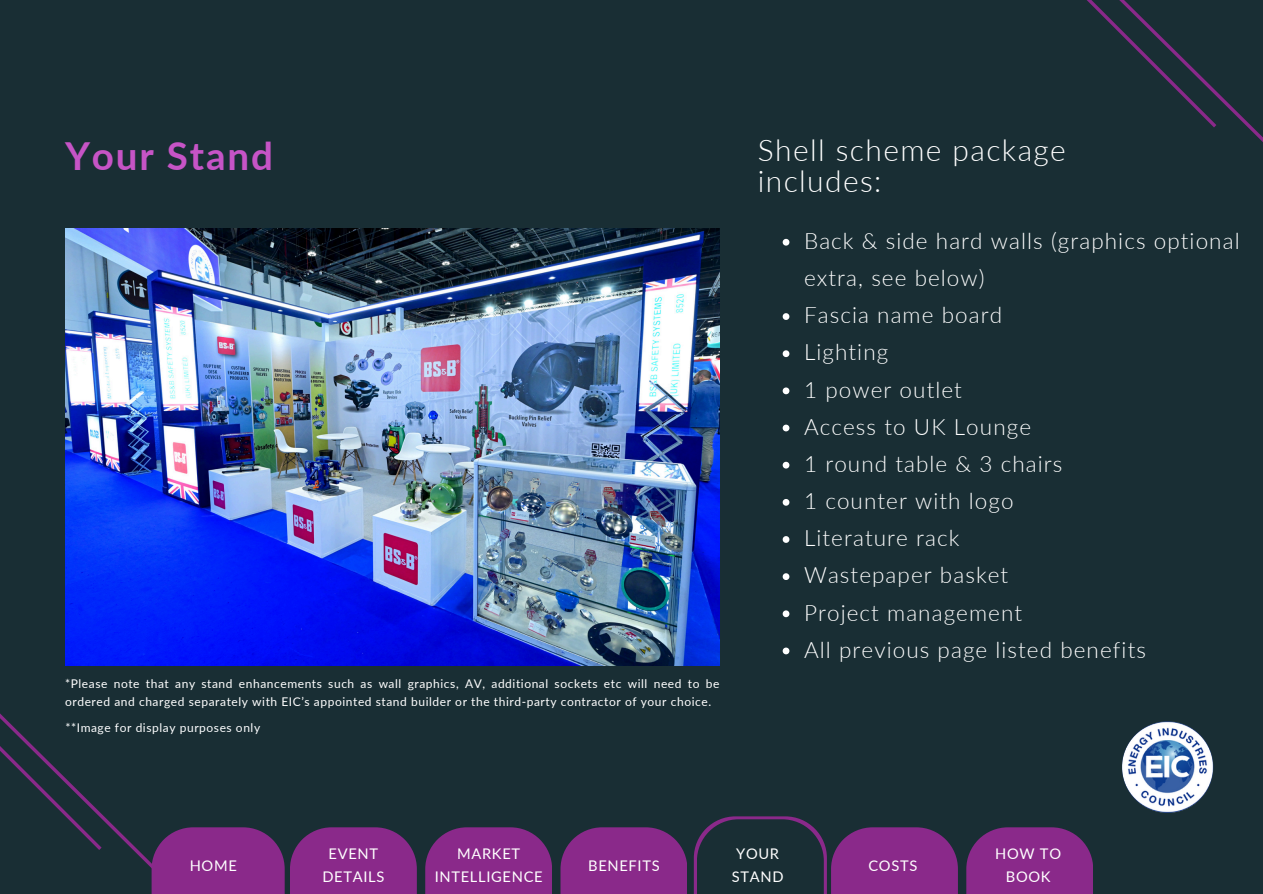
<style>
.page{position:relative;width:1263px;height:894px;background:#fff}
.page>*{position:absolute;margin:0;border:0;box-sizing:border-box;transform-origin:0 0}
.t1{font:700 38.55px "Lato";letter-spacing:.045em;color:#c654c6}
.t2{font:300 30px/30.3px "Lato";letter-spacing:.045em;color:#fff}
.t3{font:300 22.5px/37.2px "Lato";letter-spacing:.045em;color:#fff}
.t4{font:14.7px/22.5px "Lato";letter-spacing:.045em;color:#fff;text-align:center}
.t5{font:12px/18px "Lato";letter-spacing:.045em;color:#fff}
.t6{font:12px "Lato";letter-spacing:.045em;color:#fdfeff}
</style>
<div class="page">
<div style="left:0;top:0;width:1263px;height:893px;background:#192e34"></div>
<div style="left:810px;top:0;width:453px;height:297px;background:#192e34"></div>
<div style="left:764px;top:0;width:456px;height:131px;background:#192e34"></div>
<img style="left:1122px;top:721px;width:91px;height:91px;border-radius:50%">
<img style="left:65px;top:228px;width:655px;height:437px">
<svg style="left:694px;top:816px;width:133px;height:77px"></svg>
<div style="left:697px;top:819px;width:127px;height:74px;background:#192e34"></div>
<div style="left:290px;top:827px;width:127px;height:66px;background:#8a298a"></div>
<div style="left:425px;top:827px;width:127px;height:66px;background:#8a298a"></div>
<div style="left:560px;top:827px;width:127px;height:66px;background:#8a298a"></div>
<div style="left:831px;top:827px;width:127px;height:66px;background:#8a298a"></div>
<div style="left:966px;top:827px;width:127px;height:66px;background:#8a298a"></div>
<svg style="left:0;top:414px;width:307px;height:479px"></svg>
<svg style="left:0;top:397px;width:105px;height:456px"></svg>
<svg style="left:783px;top:239px;width:6px;height:6px"></svg>
<svg style="left:783px;top:313px;width:6px;height:7px"></svg>
<svg style="left:783px;top:350px;width:6px;height:7px"></svg>
<svg style="left:783px;top:387px;width:6px;height:7px"></svg>
<svg style="left:783px;top:424px;width:6px;height:7px"></svg>
<svg style="left:783px;top:461px;width:6px;height:7px"></svg>
<svg style="left:783px;top:499px;width:6px;height:6px"></svg>
<svg style="left:783px;top:536px;width:6px;height:6px"></svg>
<svg style="left:783px;top:573px;width:6px;height:7px"></svg>
<svg style="left:783px;top:610px;width:6px;height:7px"></svg>
<svg style="left:783px;top:647px;width:6px;height:7px"></svg>
<p class="t1" style="left:65px;top:131px;width:209px">Your Stand</p>
<h4 class="t5" style="left:65px;top:674px;width:656px">*Please note that any stand enhancements such as wall graphics, AV, additional sockets etc will need to be ordered and charged separately with EIC’s appointed stand builder or the third-party contractor of your choice.</h4>
<h4 class="t6" style="left:65px;top:720px;width:196px">**Image for display purposes only</h4>
<h1 class="t2" style="left:758px;top:134px;width:310px">Shell scheme package includes:</h1>
<p class="t3" style="left:804px;top:221px;width:437px">Back &amp; side hard walls (graphics optional extra, see below)</p>
<p class="t3" style="left:804px;top:296px;width:200px">Fascia name board</p>
<p class="t3" style="left:804px;top:333px;width:86px">Lighting</p>
<p class="t3" style="left:804px;top:370px;width:159px">1 power outlet</p>
<p class="t3" style="left:804px;top:407px;width:228px">Access to UK Lounge</p>
<p class="t3" style="left:804px;top:444px;width:260px">1 round table &amp; 3 chairs</p>
<p class="t3" style="left:804px;top:481px;width:211px">1 counter with logo</p>
<p class="t3" style="left:804px;top:518px;width:157px">Literature rack</p>
<p class="t3" style="left:804px;top:556px;width:206px">Wastepaper basket</p>
<h4 class="t3" style="left:804px;top:593px;width:220px">Project management</h4>
<p class="t3" style="left:804px;top:630px;width:343px">All previous page listed benefits</p>
<p class="t4" style="left:190px;top:853px;width:49px">HOME</p>
<p class="t4" style="left:322px;top:842px;width:63px">EVENT<br>DETAILS</p>
<p class="t4" style="left:435px;top:842px;width:109px">MARKET<br>INTELLIGENCE</p>
<h4 class="t4" style="left:588px;top:853px;width:73px">BENEFITS</h4>
<h4 class="t4" style="left:732px;top:842px;width:53px;text-align:left">YOUR<br>STAND</h4>
<h4 class="t4" style="left:868px;top:853px;width:50px">COSTS</h4>
<h4 class="t4" style="left:995px;top:842px;width:67px">HOW TO<br>BOOK</h4>
</div>
